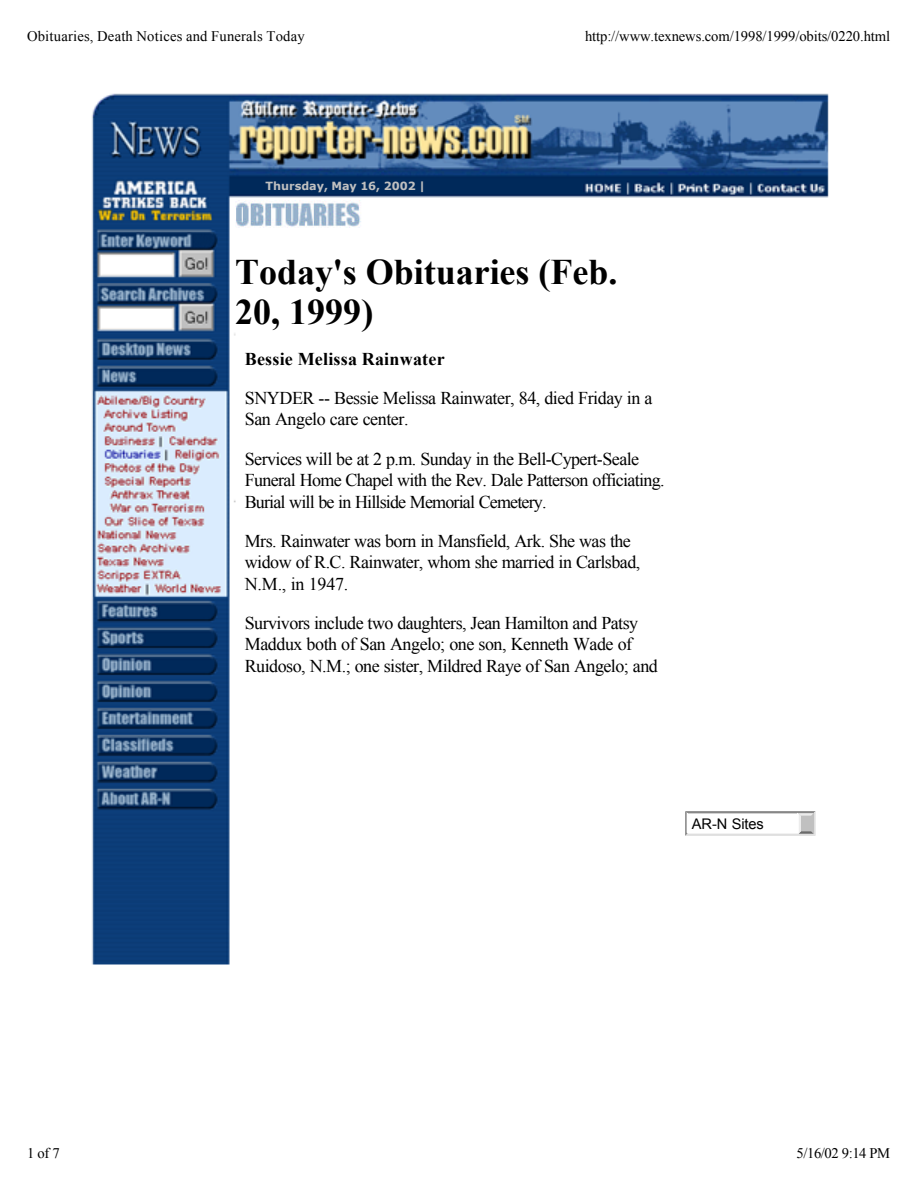
<style>
.page{position:relative;width:918px;height:1188px;background:#fff}
.page>*{position:absolute;margin:0;border:0;box-sizing:border-box;transform-origin:0 0}
.t1{font:700 36px/40.5px "Times New Roman";color:#000}
.t2{font:18px/21.3px "Times New Roman";letter-spacing:-.03em;color:#000}
.t3{font:700 18px "Times New Roman";letter-spacing:.015em;color:#000}
.t4{font:14.7px "Times New Roman";letter-spacing:.005em;color:#000}
.t5{font:14.7px "Arial";letter-spacing:-.005em;color:#000}
.t6{font:700 11.25px "Verdana";color:#c0c0c0}
</style>
<div class="page">
<img style="left:91px;top:93px;width:738px;height:872px">
<hr style="left:696px;top:774px;width:107px;height:1px;background:#fff">
<svg style="left:685px;top:811px;width:131px;height:25px"></svg>
<img style="left:235px;top:200px;width:151px;height:27px">
<p class="t4" style="left:27px;top:26px;width:279px">Obituaries, Death Notices and Funerals Today</p>
<p class="t4" style="left:585px;top:26px;width:307px">http://www.texnews.com/1998/1999/obits/0220.html</p>
<p class="t6" style="left:266px;top:179px;width:161px">Thursday, May 16, 2002 |</p>
<h1 class="t1" style="left:235px;top:250px;width:384px">Today's Obituaries (Feb.<br>20, 1999)</h1>
<p class="t3" style="left:245px;top:346px;width:201px">Bessie Melissa Rainwater</p>
<p class="t2" style="left:245px;top:387px;width:409px">SNYDER -- Bessie Melissa Rainwater, 84, died Friday in a<br>San Angelo care center.</p>
<p class="t2" style="left:245px;top:448px;width:422px">Services will be at 2 p.m. Sunday in the Bell-Cypert-Seale<br>Funeral Home Chapel with the Rev. Dale Patterson officiating.<br>Burial will be in Hillside Memorial Cemetery.</p>
<p class="t2" style="left:245px;top:530px;width:397px">Mrs. Rainwater was born in Mansfield, Ark. She was the widow of R.C. Rainwater, whom she married in Carlsbad,<br>N.M., in 1947.</p>
<p class="t2" style="left:245px;top:612px;width:415px">Survivors include two daughters, Jean Hamilton and Patsy<br>Maddux both of San Angelo; one son, Kenneth Wade of<br>Ruidoso, N.M.; one sister, Mildred Raye of San Angelo; and</p>
<p class="t5" style="left:692px;top:814px;width:74px">AR-N Sites</p>
<p class="t4" style="left:27px;top:1143px;width:34px">1of7</p>
<p class="t4" style="left:796px;top:1143px;width:95px">5/16/02 9:14 PM</p>
</div>
